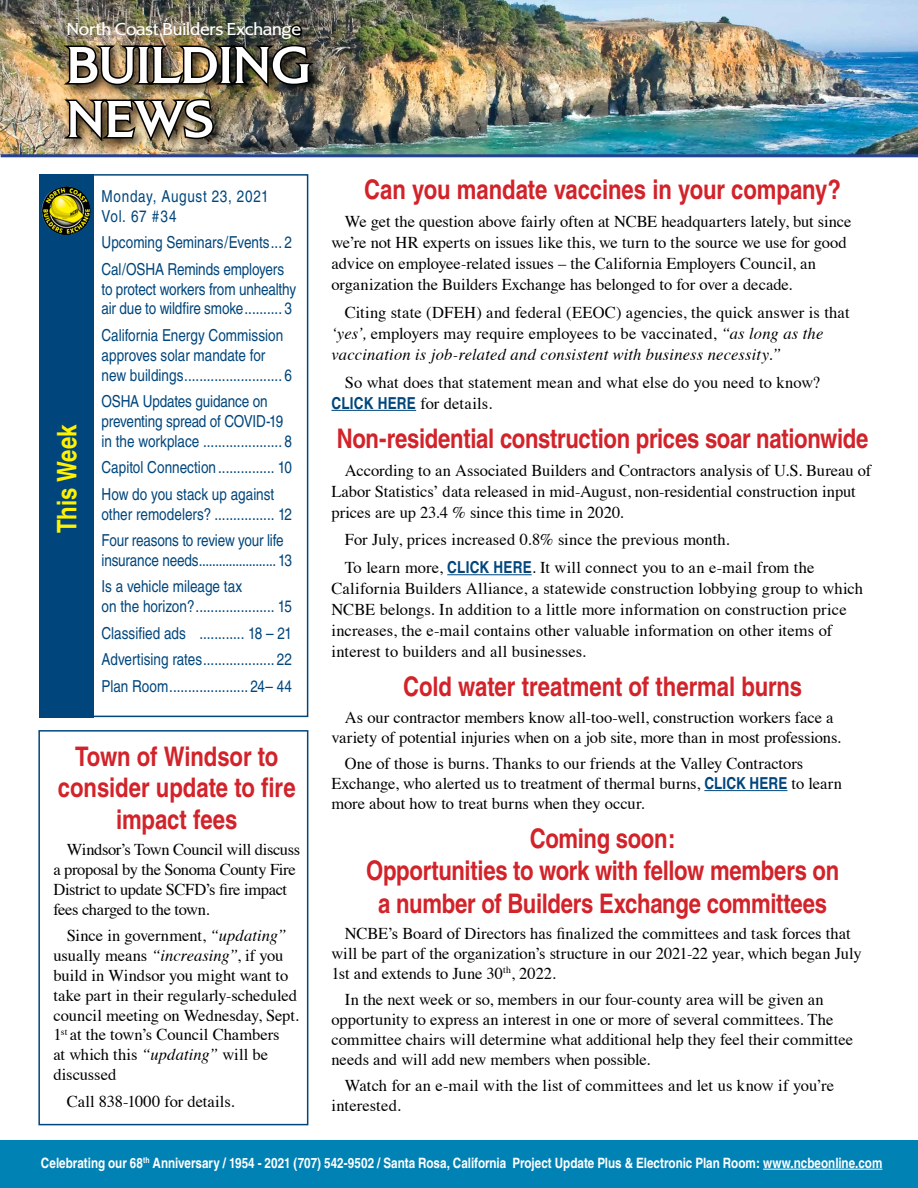
<style>
.page{position:relative;width:918px;height:1188px;background:#fff}
.page>*{position:absolute;margin:0;border:0;box-sizing:border-box;transform-origin:0 0}
.t1{font:700 54px/54px "Alexon";letter-spacing:.01em;color:#fff}
.t2{font:700 condensed 27px/32.4px "Helvetica";letter-spacing:-.01em;color:#d2232a;text-align:center}
.t3{font:700 condensed 27px "Helvetica";letter-spacing:-.005em;color:#fff200}
.t4{font:500 18px "Alexon";letter-spacing:-.005em;color:#fff}
.t5{font:16.5px/19.8px "Times";color:#000}
.t6{font:condensed 16.5px/26.5px "Helvetica";letter-spacing:-.005em;color:#00467c}
.t7{font:16.5px/19.8px "Times";letter-spacing:-.025em;color:#000}
.t8{font:condensed 16.5px/19.8px "Helvetica";letter-spacing:.04em;color:#00467c}
.t9{font:700 condensed 14.25px "Helvetica";color:#fff}
.s1{font-style:italic}
.s2{font-family:"Helvetica";font-weight:700;font-stretch:condensed;color:#00467c}
</style>
<div class="page">
<div style="left:0;top:1140px;width:918px;height:48px;background:#0082b5"></div>
<hr style="left:763px;top:1169px;width:119px;height:1px;background:#fff">
<img style="left:0;top:0;width:918px;height:154px">
<div style="left:61px;top:42px;width:265px;height:111px;background:#000;opacity:.75"></div>
<img style="left:59px;top:97px;width:156px;height:48px">
<img style="left:58px;top:23px;width:262px;height:68px">
<hr style="left:1px;top:154px;width:917px;height:3px;background:#25408f">
<div style="left:92px;top:174px;width:216px;height:543px;border:2px solid #00467c"></div>
<div style="left:39px;top:174px;width:54px;height:543px;background:#00467c"></div>
<img style="left:42px;top:186px;width:49px;height:49px">
<hr style="left:331px;top:410px;width:85px;height:1px;background:#00467c">
<hr style="left:447px;top:574px;width:85px;height:1px;background:#00467c">
<hr style="left:704px;top:790px;width:83px;height:1px;background:#00467c">
<div style="left:38px;top:730px;width:270px;height:395px;border:2px solid #00467c"></div>
<p class="t4" style="left:67px;top:17px;width:236px">North Coast Builders Exchange</p>
<h1 class="t1" style="left:67px;top:36px;width:245px">BUILDING<br>NEWS</h1>
<h2 class="t3" style="left:51px;top:533px;width:110px;rotate:-90deg">This Week</h2>
<p class="t8" style="left:102px;top:186px;width:169px">Monday, August 23, 2021<br>Vol. 67 #34</p>
<p class="t6" style="left:102px;top:229px;width:192px">Upcoming Seminars/Events... 2<br>Cal/OSHA Reminds employers</p>
<p class="t6" style="left:102px;top:279px;width:196px;line-height:19.8px">to protect workers from unhealthy air due to wildfire smoke.......... 3</p>
<p class="t6" style="left:102px;top:325px;width:192px;line-height:19.8px">California Energy Commission approves solar mandate for new buildings.......................... 6</p>
<p class="t6" style="left:102px;top:391px;width:192px;line-height:19.8px">OSHA Updates guidance on preventing spread of COVID-19 in the workplace ..................... 8</p>
<p class="t6" style="left:102px;top:454px;width:192px">Capitol Connection ............... 10<br>How do you stack up against</p>
<p class="t6" style="left:102px;top:500px;width:192px">other remodelers? ................ 12<br>Four reasons to review your life</p>
<p class="t6" style="left:102px;top:547px;width:192px">insurance needs....................... 13<br>Is a vehicle mileage tax</p>
<p class="t6" style="left:102px;top:593px;width:192px;text-align:justify">on the horizon?..................... 15<br>Classified ads ............ 18 – 21<br>Advertising rates................... 22<br>Plan Room..................... 24– 44</p>
<h2 class="t2" style="left:58px;top:740px;width:239px;line-height:31.5px">Town of Windsor to consider update to fire impact fees</h2>
<p class="t7" style="left:53px;top:839px;width:248px;text-indent:13px">Windsor’s Town Council will discuss a proposal by the Sonoma County Fire District to update SCFD’s fire impact fees charged to the town.</p>
<p class="t5" style="left:53px;top:925px;width:247px;text-indent:14px">Since in government, <span class="s1">“updating” </span>usually means <span class="s1">“increasing”</span>, if you build in Windsor you might want to take part in their regularly-scheduled council meeting on Wednesday, Sept.<br>1<sup>st</sup> at the town’s Council Chambers<br>at which this <span class="s1">“updating”</span> will be discussed</p>
<p class="t5" style="left:67px;top:1090px;width:169px">Call 838-1000 for details.</p>
<h2 class="t2" style="left:364px;top:173px;width:478px">Can you mandate vaccines in your company?</h2>
<p class="t5" style="left:331px;top:210px;width:522px;line-height:21px;text-indent:13px">We get the question above fairly often at NCBE headquarters lately, but since we’re not HR experts on issues like this, we turn to the source we use for good advice on employee-related issues – the California Employers Council, an organization the Builders Exchange has belonged to for over a decade.</p>
<p class="t5" style="left:331px;top:301px;width:520px;line-height:21px;text-indent:13px">Citing state (DFEH) and federal (EEOC) agencies, the quick answer is that <span class="s1">‘yes’,</span> employers may require employees to be vaccinated, <span class="s1">“as long as the vaccination is job-related and consistent with business necessity.”</span></p>
<p class="t5" style="left:331px;top:370px;width:490px;line-height:21px;text-indent:13px">So what does that statement mean and what else do you need to know?<br><span class="s2">CLICK HERE</span> for details.</p>
<h2 class="t2" style="left:337px;top:422px;width:533px">Non-residential construction prices soar nationwide</h2>
<p class="t5" style="left:331px;top:458px;width:541px;line-height:21px;text-indent:13px">According to an Associated Builders and Contractors analysis of U.S. Bureau of<br>Labor Statistics’ data released in mid-August, non-residential construction input prices are up 23.4 % since this time in 2020.</p>
<p class="t5" style="left:345px;top:525px;width:471px;line-height:27.8px">For July, prices increased 0.8% since the previous month.<br>To learn more, <span class="s2">CLICK HERE</span>. It will connect you to an e-mail from the</p>
<p class="t5" style="left:331px;top:577px;width:533px;line-height:21px">California Builders Alliance, a statewide construction lobbying group to which NCBE belongs. In addition to a little more information on construction price increases, the e-mail contains other valuable information on other items of interest to builders and all businesses.</p>
<h2 class="t2" style="left:403px;top:670px;width:401px">Cold water treatment of thermal burns</h2>
<p class="t5" style="left:331px;top:706px;width:511px;text-align:center">As our contractor members know all-too-well, construction workers face a variety of potential injuries when on a job site, more than in most professions.</p>
<p class="t5" style="left:331px;top:752px;width:512px;text-indent:13px">One of those is burns. Thanks to our friends at the Valley Contractors<br>Exchange, who alerted us to treatment of thermal burns, <span class="s2">CLICK HERE</span> to learn more about how to treat burns when they occur.</p>
<h2 class="t2" style="left:366px;top:822px;width:475px">Coming soon:<br>Opportunities to work with fellow members on a number of Builders Exchange committees</h2>
<p class="t5" style="left:331px;top:922px;width:532px;text-indent:13px">NCBE’s Board of Directors has finalized the committees and task forces that will be part of the organization’s structure in our 2021-22 year, which began July<br>1st and extends to June 30<sup>th</sup>, 2022.</p>
<p class="t5" style="left:331px;top:989px;width:523px;text-indent:13px">In the next week or so, members in our four-county area will be given an opportunity to express an interest in one or more of several committees. The committee chairs will determine what additional help they feel their committee needs and will add new members when possible.</p>
<p class="t5" style="left:331px;top:1075px;width:504px;text-indent:13px">Watch for an e-mail with the list of committees and let us know if you’re interested.</p>
<p class="t9" style="left:41px;top:1154px;width:843px">Celebrating our 68<sup>th</sup> Anniversary / 1954 - 2021 (707) 542-9502 / Santa Rosa, California Project Update Plus &amp; Electronic Plan Room: www.ncbeonline.com</p>
</div>
